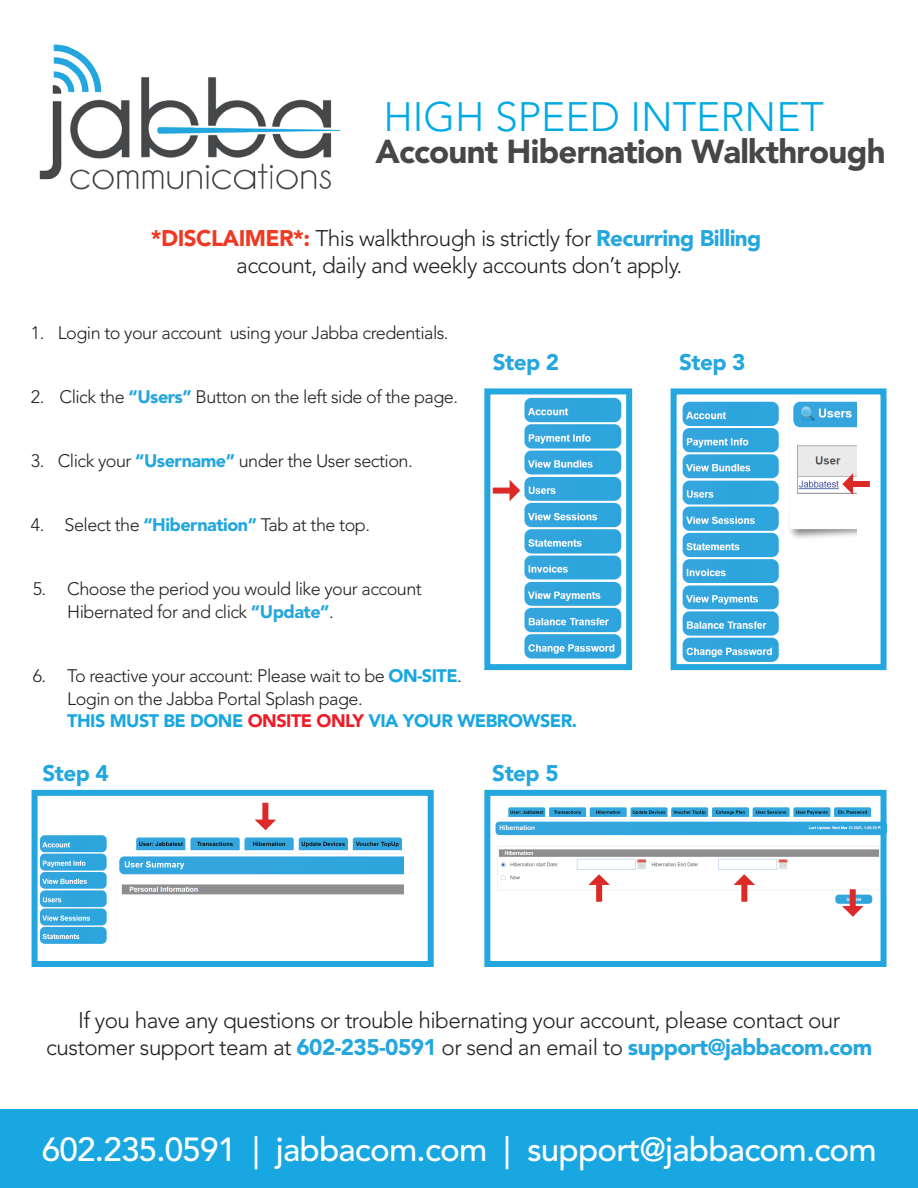
<style>
.page{position:relative;width:918px;height:1188px;background:#fff}
.page>*{position:absolute;margin:0;border:0;box-sizing:border-box;transform-origin:0 0}
.t1{font:300 40.8px "Avenir LT Std";color:#00aae3}
.t2{font:500 33.15px "Avenir LT Std";letter-spacing:-.025em;color:#fff}
.t3{font:900 33px "Avenir LT Std";letter-spacing:-.025em;color:#454749}
.t4{font:300 22.5px/27px "Avenir LT Std";letter-spacing:-.025em;color:#231f20;text-align:center}
.t5{font:900 22.5px "Avenir LT Std";letter-spacing:-.025em;color:#24a6de}
.t6{font:300 18px/22.5px "Avenir LT Std";letter-spacing:-.03em;color:#231f20}
.s1{font-weight:900;color:#ef3922}
.s2{font-weight:900;color:#24a6de}
.s3{font-weight:900;color:#18a7e0}
.s4{font-weight:900;color:#ee1c28}
</style>
<div class="page">
<img style="left:40px;top:835px;width:364px;height:109px">
<div style="left:121px;top:896px;width:304px;height:62px;background:#fff"></div>
<div style="left:32px;top:790px;width:402px;height:177px;border:6px solid #24a6de"></div>
<div style="left:262px;top:803px;width:6px;height:18px;background:#de2929"></div>
<svg style="left:255px;top:820px;width:21px;height:10px"></svg>
<img style="left:39px;top:44px;width:302px;height:146px">
<div style="left:0;top:1110px;width:918px;height:78px;background:#18a7e0"></div>
<img style="left:495px;top:807px;width:385px;height:100px">
<div style="left:484px;top:790px;width:403px;height:177px;border:6px solid #24a6de"></div>
<div style="left:594px;top:392px;width:39px;height:8px;background:#daf0f9"></div>
<img style="left:524px;top:395px;width:101px;height:264px">
<div style="left:484px;top:388px;width:148px;height:282px;border:6px solid #24a6de"></div>
<div style="left:493px;top:488px;width:18px;height:6px;background:#de2929"></div>
<svg style="left:510px;top:480px;width:10px;height:21px"></svg>
<img style="left:682px;top:401px;width:174px;height:261px">
<div style="left:671px;top:388px;width:216px;height:282px;border:6px solid #24a6de"></div>
<div style="left:852px;top:481px;width:18px;height:6px;background:#de2929"></div>
<svg style="left:842px;top:473px;width:11px;height:22px"></svg>
<div style="left:596px;top:883px;width:6px;height:19px;background:#de2929"></div>
<svg style="left:588px;top:874px;width:22px;height:11px"></svg>
<div style="left:741px;top:883px;width:6px;height:19px;background:#de2929"></div>
<svg style="left:734px;top:874px;width:21px;height:11px"></svg>
<div style="left:850px;top:889px;width:6px;height:19px;background:#de2929"></div>
<svg style="left:842px;top:906px;width:21px;height:11px"></svg>
<h1 class="t1" style="left:383px;top:93px;width:442px">HIGH SPEED INTERNET</h1>
<h3 class="t3" style="left:375px;top:131px;width:512px">Account Hibernation Walkthrough</h3>
<p class="t4" style="left:151px;top:224px;width:612px"><span class="s1">*DISCLAIMER*:</span> This walkthrough is strictly for <span class="s2">Recurring Billing </span>account, daily and weekly accounts don’t apply.</p>
<p class="t6" style="left:31px;top:322px;width:419px">1. Login to your account using your Jabba credentials.</p>
<p class="t6" style="left:31px;top:386px;width:429px">2. Click the <span class="s2">“Users”</span> Button on the left side of the page.</p>
<p class="t6" style="left:31px;top:450px;width:383px">3. Click your <span class="s2">“Username”</span> under the User section.</p>
<p class="t6" style="left:31px;top:514px;width:341px">4. Select the <span class="s2">“Hibernation”</span> Tab at the top.</p>
<p class="t6" style="left:67px;top:578px;width:356px;text-indent:-35px">5. Choose the period you would like your account<br>Hibernated for and click <span class="s2">“Update”</span>.</p>
<p class="t5" style="left:493px;top:348px;width:68px">Step 2</p>
<p class="t5" style="left:679px;top:348px;width:68px">Step 3</p>
<p class="t6" style="left:67px;top:665px;width:511px;text-indent:-35px">6. To reactive your account: Please wait to be <span class="s3">ON-SITE</span>.<br>Login on the Jabba Portal Splash page.<br><span class="s3">THIS MUST BE DONE</span> <span class="s4">ONSITE ONLY</span> <span class="s3">VIA YOUR WEBROWSER.</span></p>
<p class="t5" style="left:43px;top:759px;width:68px">Step 4</p>
<p class="t5" style="left:492px;top:759px;width:68px">Step 5</p>
<p class="t4" style="left:46px;top:1007px;width:828px">If you have any questions or trouble hibernating your account, please contact our customer support team at <span class="s2">602-235-0591</span> or send an email to <span class="s2">support@jabbacom.com</span></p>
<h2 class="t2" style="left:42px;top:1130px;width:836px">602.235.0591 | jabbacom.com | support@jabbacom.com</h2>
</div>
